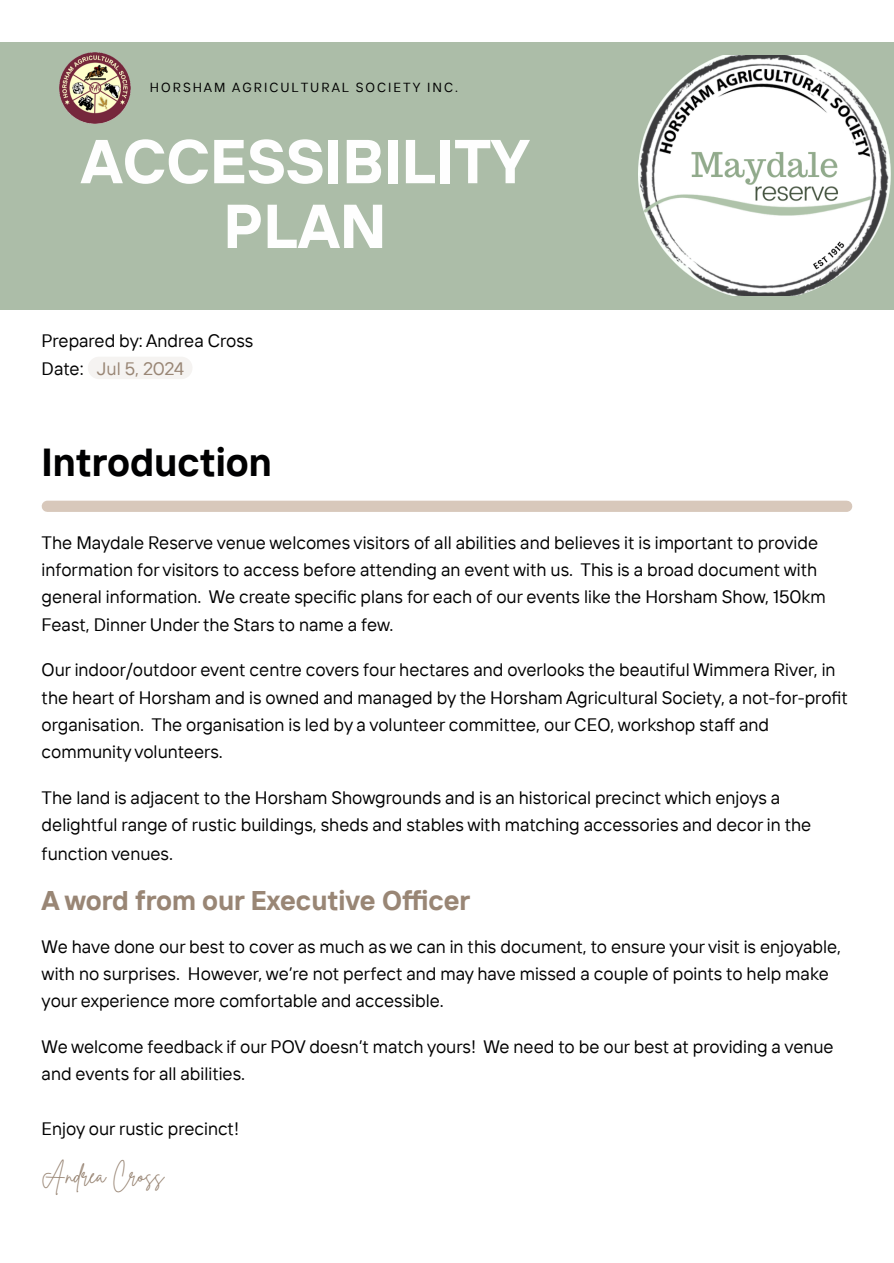
<style>
.page{position:relative;width:894px;height:1263px;background:#fff}
.page>*{position:absolute;margin:0;border:0;box-sizing:border-box;transform-origin:0 0}
.t1{font:700 61.8px "TT Interphases";color:#fefefe}
.t2{font:700 39px "TT Interphases";color:#000001}
.t3{font:700 27px "TT Interphases";color:#998675}
.t4{font:22.5px "Brittany Signature";color:#998675}
.t5{font:18px/27.3px "TT Interphases";color:#000}
.t6{font:18px "TT Interphases";letter-spacing:-.02em;color:#998675}
.t7{font:13.05px "TT Interphases";letter-spacing:.15em;color:#000}
</style>
<div class="page">
<div style="left:0;top:42px;width:893px;height:267px;background:#acbda8"></div>
<img style="left:638px;top:55px;width:253px;height:241px">
<img style="left:59px;top:52px;width:71px;height:71px">
<div style="left:88px;top:357px;width:104px;height:22px;background:#f5f3f1"></div>
<div style="left:47px;top:501px;width:799px;height:11px;background:#d8c8bb"></div>
<p class="t7" style="left:150px;top:79px;width:309px">HORSHAM AGRICULTURAL SOCIETY INC.</p>
<p class="t1" style="left:81px;top:121px;width:449px">ACCESSIBILITY</p>
<p class="t1" style="left:223px;top:186px;width:165px">PLAN</p>
<p class="t5" style="left:42px;top:326px;width:213px;line-height:28.2px">Prepared by: Andrea Cross<br>Date:</p>
<p class="t6" style="left:97px;top:357px;width:89px">Jul 5, 2024</p>
<h1 class="t2" style="left:42px;top:437px;width:232px">Introduction</h1>
<p class="t5" style="left:42px;top:529px;width:785px">The Maydale Reserve venue welcomes visitors of all abilities and believes it is important to provide information for visitors to access before attending an event with us. This is a broad document with general information. We create specific plans for each of our events like the Horsham Show, 150km Feast, Dinner Under the Stars to name a few.</p>
<p class="t5" style="left:42px;top:656px;width:807px">Our indoor/outdoor event centre covers four hectares and overlooks the beautiful Wimmera River, in the heart of Horsham and is owned and managed by the Horsham Agricultural Society, a not-for-profit organisation. The organisation is led by a volunteer committee, our CEO, workshop staff and community volunteers.</p>
<p class="t5" style="left:42px;top:784px;width:770px">The land is adjacent to the Horsham Showgrounds and is an historical precinct which enjoys a delightful range of rustic buildings, sheds and stables with matching accessories and decor in the function venues.</p>
<h2 class="t3" style="left:42px;top:883px;width:430px">A word from our Executive Officer</h2>
<p class="t5" style="left:42px;top:933px;width:800px">We have done our best to cover as much as we can in this document, to ensure your visit is enjoyable, with no surprises. However, we’re not perfect and may have missed a couple of points to help make your experience more comfortable and accessible.</p>
<p class="t5" style="left:42px;top:1033px;width:793px">We welcome feedback if our POV doesn’t match yours! We need to be our best at providing a venue and events for all abilities.</p>
<p class="t5" style="left:42px;top:1115px;width:199px">Enjoy our rustic precinct!</p>
<h3 class="t4" style="left:42px;top:1161px;width:124px">Andrea Cross</h3>
</div>
